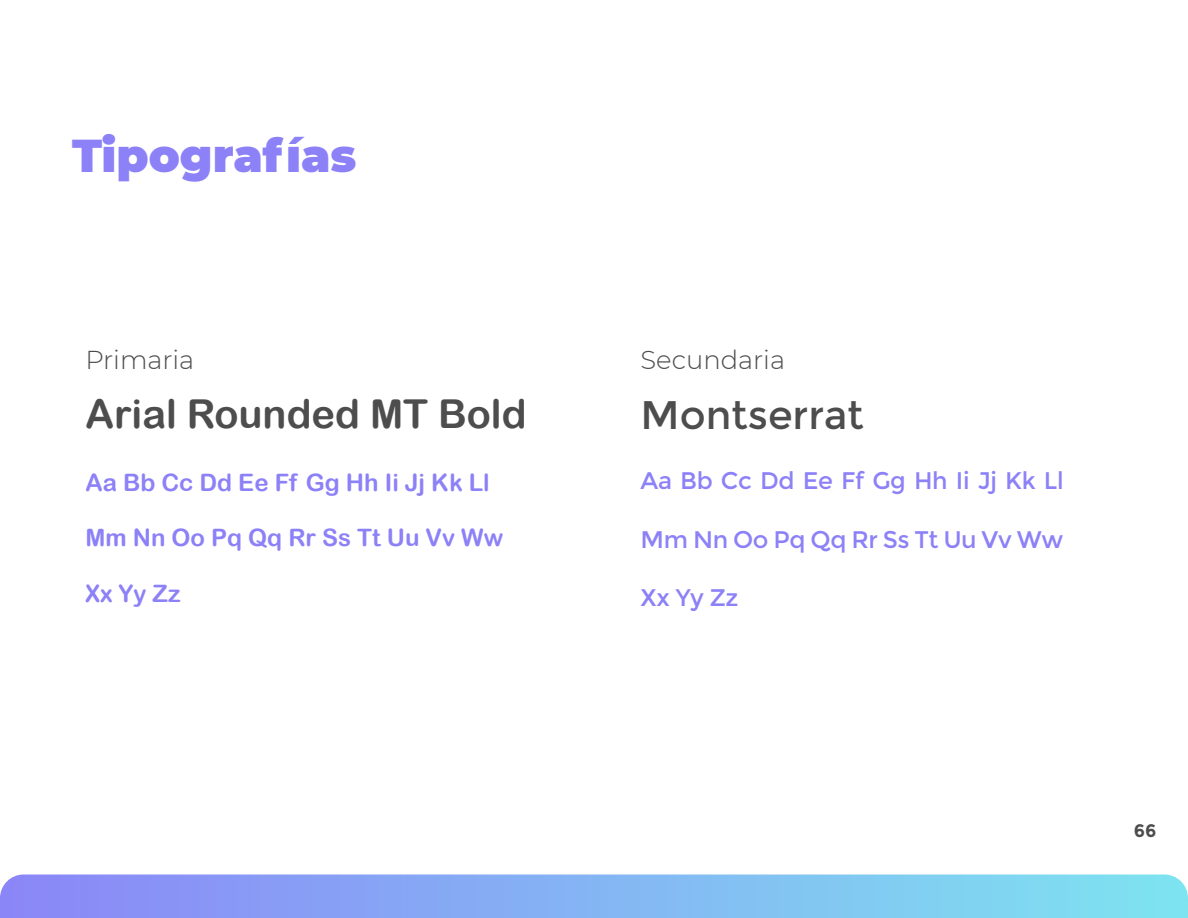
<style>
.page{position:relative;width:1188px;height:918px;background:#fff}
.page>*{position:absolute;margin:0;border:0;box-sizing:border-box;transform-origin:0 0}
.t1{font:900 46.05px "Montserrat";color:#8c81f7}
.t2{font:39.9px "Arial Rounded MT Bold";color:#4d4d4d}
.t3{font:39.9px "Montserrat";color:#4d4d4d}
.t4{font:300 25.8px "Montserrat";color:#4d4d4d}
.t5{font:24px "Arial Rounded MT Bold";color:#8c81f7}
.t6{font:24px "Montserrat";letter-spacing:-.015em;color:#8c81f7}
.t7{font:700 18px "Montserrat";color:#4d4d4d}
</style>
<div class="page">
<svg style="left:0;top:874px;width:1188px;height:44px;background:#86b6f3"></svg>
<h1 class="t1" style="left:72px;top:121px;width:286px">Tipografías</h1>
<p class="t4" style="left:85px;top:343px;width:110px">Primaria</p>
<p class="t4" style="left:641px;top:343px;width:146px">Secundaria</p>
<h2 class="t2" style="left:86px;top:391px;width:443px">Arial Rounded MT Bold</h2>
<h2 class="t3" style="left:641px;top:392px;width:225px">Montserrat</h2>
<p class="t5" style="left:86px;top:468px;width:406px">Aa Bb Cc Dd Ee Ff Gg Hh Ii Jj Kk Ll</p>
<p class="t5" style="left:86px;top:523px;width:419px">Mm Nn Oo Pq Qq Rr Ss Tt Uu Vv Ww</p>
<p class="t5" style="left:86px;top:579px;width:97px">Xx Yy Zz</p>
<p class="t6" style="left:641px;top:467px;width:425px">Aa Bb Cc Dd Ee Ff Gg Hh Ii Jj Kk Ll</p>
<p class="t6" style="left:641px;top:526px;width:424px">Mm Nn Oo Pq Qq Rr Ss Tt Uu Vv Ww</p>
<p class="t6" style="left:641px;top:584px;width:100px">Xx Yy Zz</p>
<p class="t7" style="left:1134px;top:820px;width:24px">66</p>
</div>
